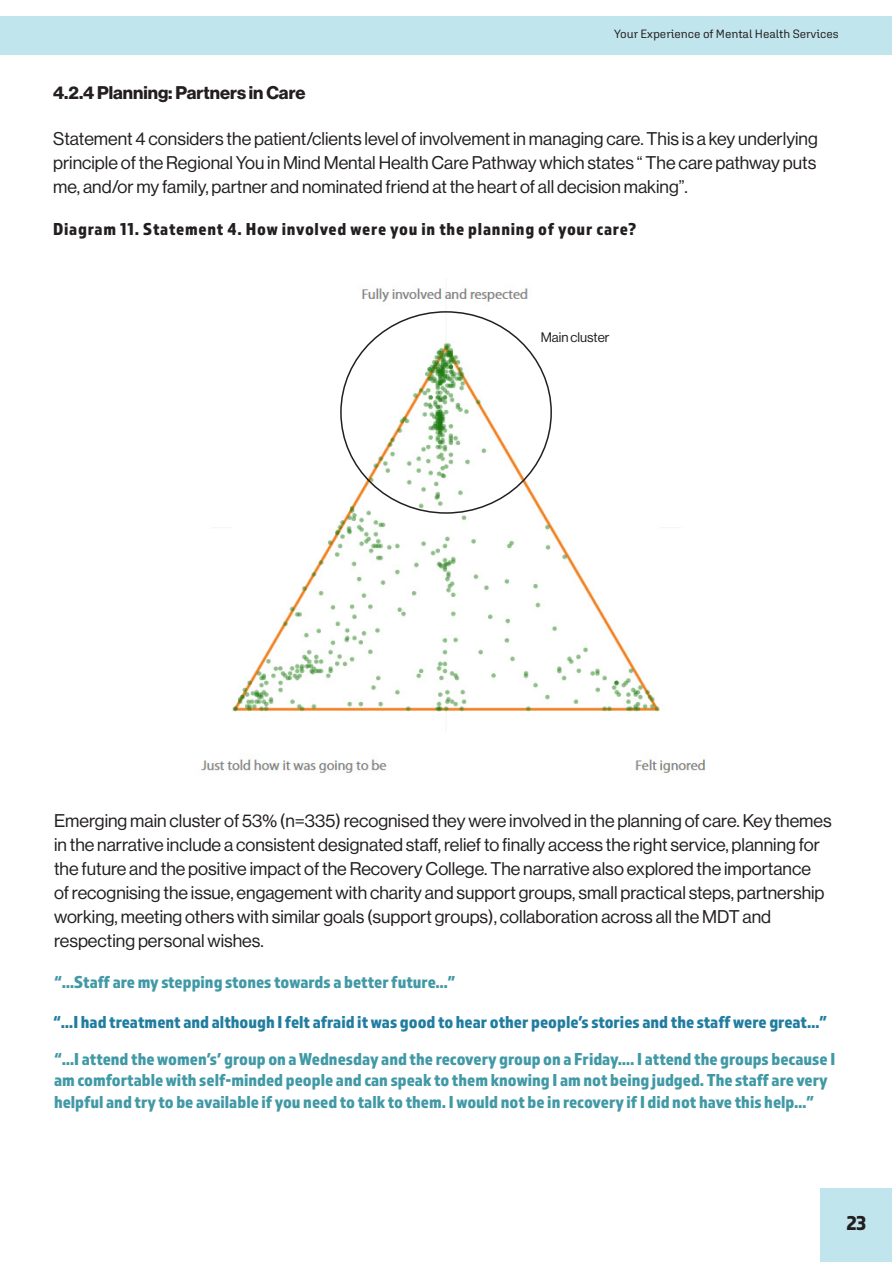
<style>
.page{position:relative;width:893px;height:1263px;background:#fff}
.page>*{position:absolute;margin:0;border:0;box-sizing:border-box;transform-origin:0 0}
.t1{font:21px "Almaq Refined";color:#231f20}
.t2{font:18px/24px "N Haas Grotesk DS Pro 55 Rg";color:#231f20;text-align:justify}
.t3{font:18px/21.6px "Almaq Refined";color:#4199a6}
.t4{font:18px "Almaq Refined";color:#217da0}
.t5{font:18px "Almaq Refined";letter-spacing:.04em;color:#231f20}
.t6{font:18px "N Haas Grotesk DS Pro 75 Bd";color:#231f20}
.t7{font:13.5px "N Haas Grotesk DS Pro 55 Rg";color:#231f20}
.t8{font:12px "Aglet Sans";color:#231f20}
</style>
<div class="page">
<div style="left:0;top:16px;width:892px;height:39px;background:#c0e5ec"></div>
<div style="left:820px;top:1188px;width:72px;height:74px;background:#c0e5ec"></div>
<img style="left:201px;top:287px;width:504px;height:487px">
<p class="t8" style="left:614px;top:26px;width:226px">Your Experience of Mental Health Services</p>
<p class="t6" style="left:53px;top:82px;width:254px">4.2.4 Planning: Partners in Care</p>
<p class="t2" style="left:53px;top:126px;width:766px">Statement 4 considers the patient/clients level of involvement in managing care. This is a key underlying principle of the Regional You in Mind Mental Health Care Pathway which states “ The care pathway puts me, and/or my family, partner and nominated friend at the heart of all decision making”.</p>
<p class="t5" style="left:53px;top:218px;width:584px">Diagram 11. Statement 4. How involved were you in the planning of your care?</p>
<p class="t7" style="left:541px;top:330px;width:70px">Main cluster</p>
<p class="t2" style="left:54px;top:808px;width:779px;text-align:left">Emerging main cluster of 53% (n=335) recognised they were involved in the planning of care. Key themes in the narrative include a consistent designated staff, relief to finally access the right service, planning for the future and the positive impact of the Recovery College. The narrative also explored the importance<br>of recognising the issue, engagement with charity and support groups, small practical steps, partnership working, meeting others with similar goals (support groups), collaboration across all the MDT and respecting personal wishes.</p>
<p class="t3" style="left:54px;top:970px;width:403px">“…Staff are my stepping stones towards a better future…”</p>
<p class="t4" style="left:53px;top:1011px;width:776px">“…I had treatment and although I felt afraid it was good to hear other people’s stories and the staff were great…”</p>
<p class="t3" style="left:54px;top:1047px;width:783px">“…I attend the women’s’ group on a Wednesday and the recovery group on a Friday…. I attend the groups because I am comfortable with self-minded people and can speak to them knowing I am not being judged. The staff are very helpful and try to be available if you need to talk to them. I would not be in recovery if I did not have this help…”</p>
<p class="t1" style="left:846px;top:1210px;width:21px">23</p>
</div>
